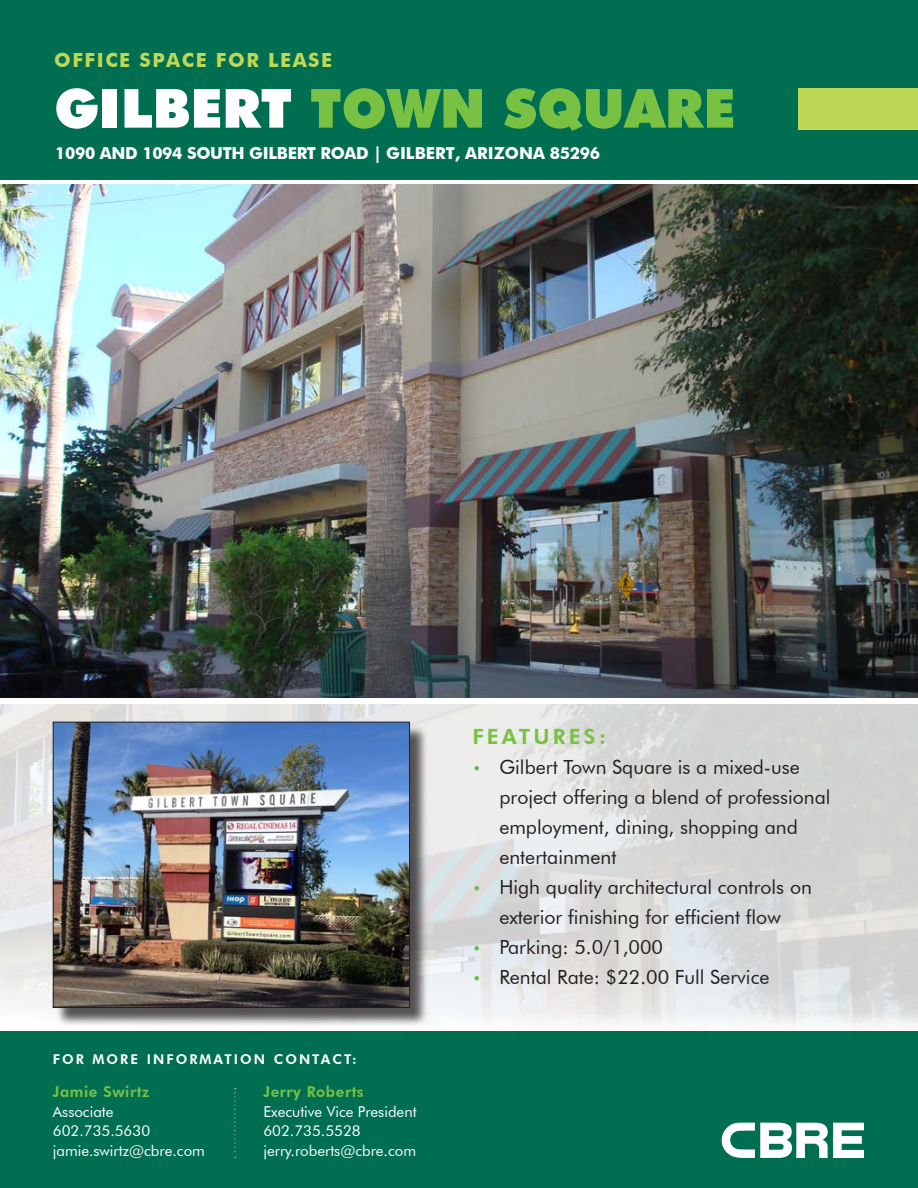
<style>
.page{position:relative;width:918px;height:1188px;background:#fff}
.page>*{position:absolute;margin:0;border:0;box-sizing:border-box;transform-origin:0 0}
.Property_FirstLine_F{font:900 54px "Futura BT";color:#79c142}
.CopyHead_FutHvy_pms3{font:800 21px "Futura BT";letter-spacing:.15em;color:#79c142}
.t1{font:19.5px/30px "Futura BT";color:#231f20}
.Property_FirstLine_F-2{font:700 19.5px "Futura BT";letter-spacing:.08em;color:#bed856}
.Property_FirstLine_F-3{font:700 16.5px "Futura BT";letter-spacing:-.02em;color:#fff}
.BrokerContact_FutHvy{font:15px/19.5px "Futura BT";color:#fff}
.BrokerName_FutHvy_bl{font:800 15px "Futura BT";letter-spacing:.04em;color:#79c142}
.CopyHead_FutHvy_pms3-2{font:800 13.5px "Futura BT";letter-spacing:.15em;color:#fff}
.s1{color:#fff}
.s2{font-weight:500;font-size:15px;color:#60bb46}
</style>
<div class="page">
<div style="left:0;top:1031px;width:918px;height:157px;background:#006e51"></div>
<div style="left:0;top:0;width:918px;height:179px;background:#006e51"></div>
<img style="left:0;top:185px;width:918px;height:513px">
<div style="left:798px;top:88px;width:120px;height:41px;background:#bed856"></div>
<svg style="left:234px;top:1088px;width:2px;height:70px"></svg>
<img style="left:0;top:704px;width:918px;height:324px">
<svg style="left:722px;top:1123px;width:142px;height:35px"></svg>
<div style="left:55px;top:724px;width:374px;height:302px;background:#231f20;opacity:.75"></div>
<img style="left:55px;top:724px;width:353px;height:282px">
<div style="left:53px;top:722px;width:357px;height:286px;border:1px solid #231f20"></div>
<p class="Property_FirstLine_F-2" style="left:54px;top:49px;width:280px">OFFICE SPACE FOR LEASE</p>
<p class="Property_FirstLine_F" style="left:54px;top:76px;width:683px"><span class="s1">GILBERT</span> TOWN SQUARE</p>
<p class="Property_FirstLine_F-3" style="left:55px;top:143px;width:546px">1090 AND 1094 SOUTH GILBERT ROAD | GILBERT, ARIZONA 85296</p>
<p class="CopyHead_FutHvy_pms3-2" style="left:53px;top:1051px;width:305px">FOR MORE INFORMATION CONTACT:</p>
<p class="BrokerName_FutHvy_bl" style="left:53px;top:1083px;width:98px">Jamie Swirtz</p>
<p class="BrokerContact_FutHvy" style="left:53px;top:1102px;width:154px">Associate<br>602.735.5630 jamie.swirtz@cbre.com</p>
<p class="BrokerName_FutHvy_bl" style="left:263px;top:1083px;width:102px">Jerry Roberts</p>
<p class="BrokerContact_FutHvy" style="left:263px;top:1102px;width:155px">Executive Vice President<br>602.735.5528 jerry.roberts@cbre.com</p>
<p class="CopyHead_FutHvy_pms3" style="left:472px;top:723px;width:135px">FEATURES:</p>
<p class="t1" style="left:499px;top:751px;width:333px;text-indent:-27px"><span class="s2">•</span> Gilbert Town Square is a mixed-use project offering a blend of professional employment, dining, shopping and entertainment</p>
<p class="t1" style="left:472px;top:871px;width:341px;text-align:center"><span class="s2">•</span> High quality architectural controls on exterior finishing for efficient flow</p>
<p class="t1" style="left:472px;top:931px;width:192px"><span class="s2">•</span> Parking: 5.0/1,000</p>
<p class="t1" style="left:472px;top:961px;width:299px"><span class="s2">•</span> Rental Rate: $22.00 Full Service</p>
</div>
